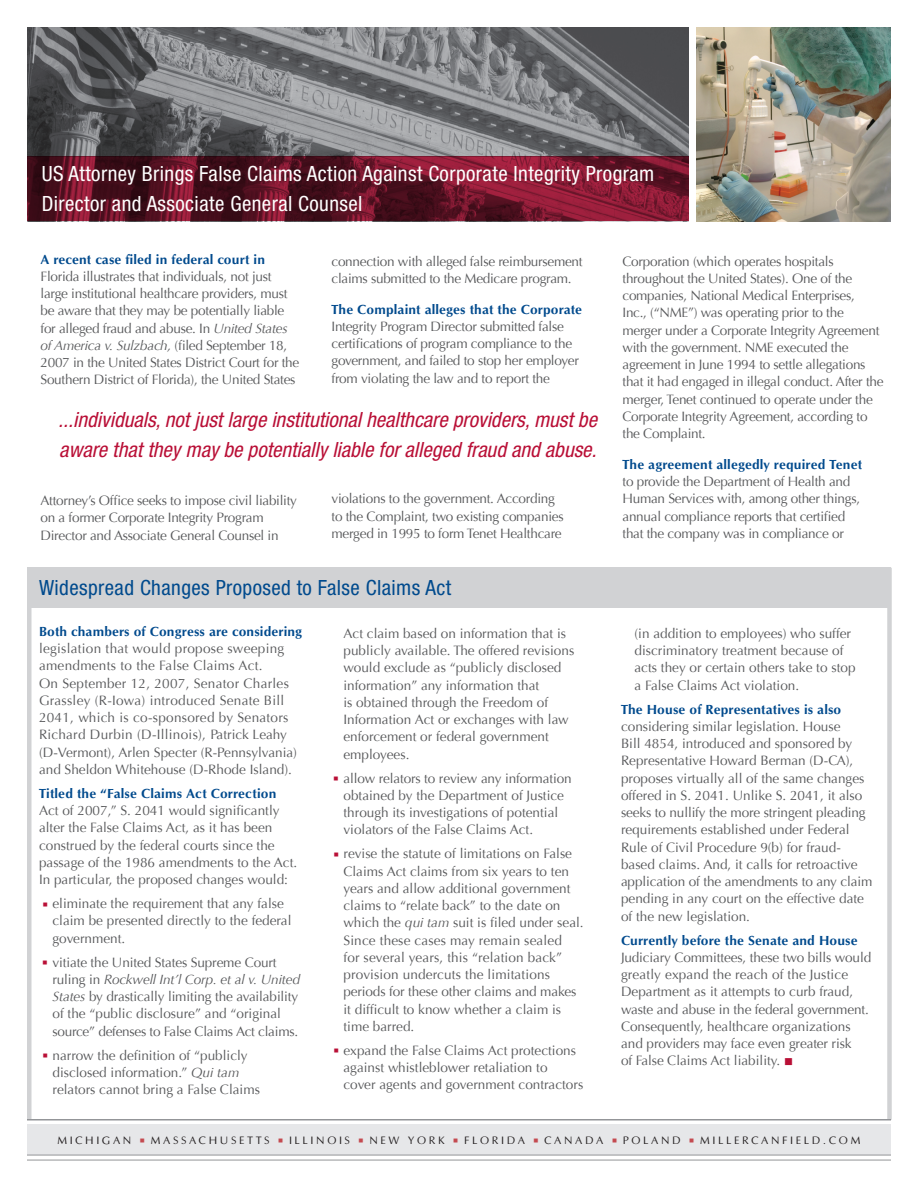
<style>
.page{position:relative;width:918px;height:1188px;background:#fff}
.page>*{position:absolute;margin:0;border:0;box-sizing:border-box;transform-origin:0 0}
.t1{font:italic condensed 21px/30px "Helvetica Neue";color:#b90f36}
.t2{font:condensed 21px/30px "Helvetica Neue";letter-spacing:.02em;color:#fff}
.t3{font:condensed 21px "Helvetica Neue";letter-spacing:.02em;color:#004a8d}
.BODY{font:13.65px/17.2px "Optima";color:#57585a}
.BODY-2{font:13.65px/17.2px "Optima";letter-spacing:-.02em;color:#57585a}
.BODY-3{font:13.65px/17.2px "Optima";letter-spacing:.02em;color:#57585a}
.t4{font:11.25px "Optim";letter-spacing:.22em;color:#231f20}
.s1{font-family:"Optimum Bold DTC";color:#004a8d}
.s2{font-style:italic}
.s3{color:#b90f36}
.s4{color:#c44a50}
</style>
<div class="page">
<div style="left:887px;top:568px;width:5px;height:552px;background:#d1d2d4"></div>
<div style="left:27px;top:568px;width:5px;height:552px;background:#d1d2d4"></div>
<div style="left:27px;top:567px;width:864px;height:41px;background:#d1d2d4"></div>
<div style="left:27px;top:1125px;width:864px;height:30px;background:#e6e7e9"></div>
<hr style="left:27px;top:1119px;width:864px;height:1px;background:#939598">
<hr style="left:27px;top:1155px;width:864px;height:1px;background:#939598">
<hr style="left:27px;top:1160px;width:864px;height:1px;background:#939598">
<svg style="left:27px;top:27px;width:661px;height:130px;background:#727275"></svg>
<img style="left:697px;top:27px;width:194px;height:194px">
<svg style="left:27px;top:157px;width:661px;height:64px;background:#651427"></svg>
<p class="t2" style="left:42px;top:158px;width:614px">US Attorney Brings False Claims Action Against Corporate Integrity Program<br>Director and Associate General Counsel</p>
<p class="BODY-2" style="left:40px;top:251px;width:260px"><span class="s1">A recent case filed in federal court in </span>Florida illustrates that individuals, not just large institutional healthcare providers, must be aware that they may be potentially liable for alleged fraud and abuse. In <span class="s2">United States of America v. Sulzbach,</span> (filed September 18, 2007 in the United States District Court for the Southern District of Florida), the United States</p>
<p class="BODY-2" style="left:332px;top:253px;width:253px">connection with alleged false reimbursement claims submitted to the Medicare program.</p>
<p class="BODY-2" style="left:332px;top:301px;width:252px"><span class="s1">The Complaint alleges that the Corporate </span>Integrity Program Director submitted false certifications of program compliance to the government, and failed to stop her employer from violating the law and to report the</p>
<p class="t1" style="left:58px;top:405px;width:540px">...individuals, not just large institutional healthcare providers, must be aware that they may be potentially liable for alleged fraud and abuse.</p>
<p class="BODY-2" style="left:40px;top:492px;width:258px">Attorney’s Office seeks to impose civil liability on a former Corporate Integrity Program<br>Director and Associate General Counsel in</p>
<p class="BODY-2" style="left:332px;top:490px;width:234px">violations to the government. According to the Complaint, two existing companies merged in 1995 to form Tenet Healthcare</p>
<p class="t3" style="left:39px;top:576px;width:414px">Widespread Changes Proposed to False Claims Act</p>
<p class="BODY-3" style="left:39px;top:623px;width:265px"><span class="s1">Both chambers of Congress are considering </span>legislation that would propose sweeping amendments to the False Claims Act.<br>On September 12, 2007, Senator Charles Grassley (R-Iowa) introduced Senate Bill 2041, which is co-sponsored by Senators Richard Durbin (D-Illinois), Patrick Leahy (D-Vermont), Arlen Specter (R-Pennsylvania) and Sheldon Whitehouse (D-Rhode Island).</p>
<p class="BODY" style="left:39px;top:785px;width:260px"><span class="s1">Titled the “False Claims Act Correction </span>Act of 2007,” S. 2041 would significantly alter the False Claims Act, as it has been construed by the federal courts since the passage of the 1986 amendments to the Act.<br>In particular, the proposed changes would:</p>
<p class="BODY" style="left:52px;top:895px;width:240px;text-indent:-10px"><span class="s3">■</span> eliminate the requirement that any false claim be presented directly to the federal government.</p>
<p class="BODY" style="left:52px;top:954px;width:249px;text-indent:-10px"><span class="s3">■</span> vitiate the United States Supreme Court ruling in <span class="s2">Rockwell Int’l Corp. et al v. United States</span> by drastically limiting the availability of the “public disclosure” and “original source” defenses to False Claims Act claims.</p>
<p class="BODY" style="left:52px;top:1047px;width:209px;text-indent:-10px"><span class="s3">■</span> narrow the definition of “publicly disclosed information.” <span class="s2">Qui tam </span>relators cannot bring a False Claims</p>
<p class="BODY" style="left:344px;top:625px;width:232px">Act claim based on information that is publicly available. The offered revisions would exclude as “publicly disclosed information” any information that<br>is obtained through the Freedom of Information Act or exchanges with law enforcement or federal government employees.</p>
<p class="BODY" style="left:344px;top:770px;width:230px;text-indent:-10px"><span class="s3">■</span> allow relators to review any information obtained by the Department of Justice through its investigations of potential violators of the False Claims Act.</p>
<p class="BODY" style="left:344px;top:845px;width:242px;text-indent:-10px"><span class="s3">■</span> revise the statute of limitations on False Claims Act claims from six years to ten years and allow additional government claims to “relate back” to the date on which the <span class="s2">qui tam</span> suit is filed under seal.<br>Since these cases may remain sealed<br>for several years, this “relation back” provision undercuts the limitations periods for these other claims and makes it difficult to know whether a claim is time barred.</p>
<p class="BODY" style="left:344px;top:1042px;width:241px;text-indent:-10px"><span class="s3">■</span> expand the False Claims Act protections against whistleblower retaliation to<br>cover agents and government contractors</p>
<p class="BODY-2" style="left:622px;top:253px;width:263px">Corporation (which operates hospitals throughout the United States). One of the companies, National Medical Enterprises,<br>Inc., (“NME”) was operating prior to the merger under a Corporate Integrity Agreement with the government. NME executed the agreement in June 1994 to settle allegations that it had engaged in illegal conduct. After the merger, Tenet continued to operate under the Corporate Integrity Agreement, according to the Complaint.</p>
<p class="BODY-2" style="left:622px;top:456px;width:241px"><span class="s1">The agreement allegedly required Tenet </span>to provide the Department of Health and Human Services with, among other things, annual compliance reports that certified that the company was in compliance or</p>
<p class="BODY" style="left:634px;top:625px;width:223px">(in addition to employees) who suffer discriminatory treatment because of acts they or certain others take to stop a False Claims Act violation.</p>
<p class="BODY" style="left:621px;top:701px;width:253px"><span class="s1">The House of Representatives is also </span>considering similar legislation. House<br>Bill 4854, introduced and sponsored by Representative Howard Berman (D-CA), proposes virtually all of the same changes offered in S. 2041. Unlike S. 2041, it also seeks to nullify the more stringent pleading requirements established under Federal Rule of Civil Procedure 9(b) for fraud&shy;based claims. And, it calls for retroactive application of the amendments to any claim pending in any court on the effective date of the new legislation.</p>
<p class="BODY" style="left:621px;top:932px;width:252px"><span class="s1">Currently before the Senate and House </span>Judiciary Committees, these two bills would greatly expand the reach of the Justice Department as it attempts to curb fraud, waste and abuse in the federal government.<br>Consequently, healthcare organizations and providers may face even greater risk<br>of False Claims Act liability. <span class="s3">■</span></p>
<p class="t4" style="left:57px;top:1135px;width:424px">MICHIGAN <span class="s4">■</span> MASSACHUSETTS <span class="s4">■</span> ILLINOIS <span class="s4">■</span> NEW YORK <span class="s4">■</span> FLORI</p>
<p class="t4" style="left:507px;top:1135px;width:58px">DA <span class="s4">■</span> CANA</p>
<p class="t4" style="left:585px;top:1135px;width:57px">DA <span class="s4">■</span> POLAN</p>
<p class="t4" style="left:672px;top:1135px;width:38px">D <span class="s4">■</span> MILLERCANFIEL</p>
<p class="t4" style="left:812px;top:1135px;width:29px">D.COM</p>
</div>
